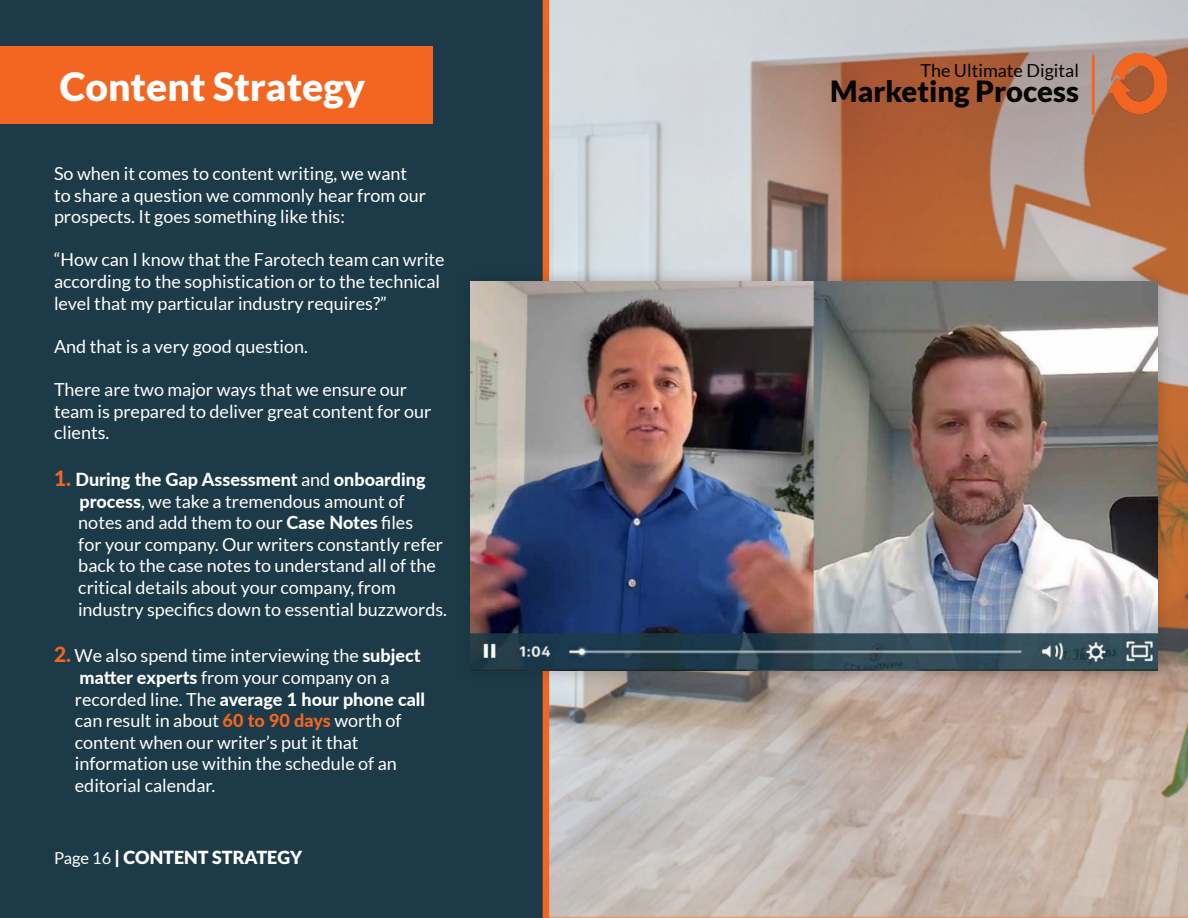
<style>
.page{position:relative;width:1188px;height:918px;background:#fff}
.page>*{position:absolute;margin:0;border:0;box-sizing:border-box;transform-origin:0 0}
.t1{font:900 39px "Lato";color:#fff}
.t2{font:900 29.25px "Lato";color:#040503}
.t3{font:18px/21.6px "Lato";color:#fff}
.t4{font:900 18px "Lato";color:#fff}
.t5{font:18px "Lato";color:#040503}
.s1{font-weight:800;font-size:21px;color:#f36621}
.s2{font-weight:800}
.s3{font-weight:800;color:#f36621}
.s4{font-weight:400;font-size:16.5px}
</style>
<div class="page">
<img style="left:549px;top:0;width:639px;height:918px">
<div style="left:0;top:0;width:546px;height:918px;background:#1c3a48"></div>
<div style="left:543px;top:0;width:6px;height:918px;background:#f36621"></div>
<img style="left:1108px;top:54px;width:59px;height:60px">
<hr style="left:1092px;top:55px;width:3px;height:60px;background:#f36621">
<div style="left:0;top:46px;width:432px;height:78px;background:#f36621"></div>
<div style="left:456px;top:267px;width:717px;height:419px;background:#231f20;opacity:.3"></div>
<img style="left:471px;top:282px;width:687px;height:389px">
<p class="t5" style="left:920px;top:60px;width:160px">The Ultimate Digital</p>
<p class="t1" style="left:60px;top:64px;width:307px">Content Strategy</p>
<p class="t2" style="left:830px;top:74px;width:250px">Marketing Process</p>
<p class="t3" style="left:54px;top:163px;width:374px">So when it comes to content writing, we want to share a question we commonly hear from our prospects. It goes something like this:</p>
<p class="t3" style="left:54px;top:249px;width:392px">“How can I know that the Farotech team can write according to the sophistication or to the technical level that my particular industry requires?”</p>
<p class="t3" style="left:54px;top:335px;width:255px">And that is a very good question.</p>
<p class="t3" style="left:54px;top:379px;width:379px">There are two major ways that we ensure our team is prepared to deliver great content for our</p>
<p class="t3" style="left:54px;top:422px;width:57px">clients.</p>
<p class="t3" style="left:78px;top:469px;width:371px;text-indent:-24px"><span class="s1">1.</span> <span class="s2">During the Gap Assessment</span> and <span class="s2">onboarding process</span>, we take a tremendous amount of notes and add them to our <span class="s2">Case Notes</span> files<br>for your company. Our writers constantly refer back to the case notes to understand all of the critical details about your company, from industry specifics down to essential buzzwords.</p>
<p class="t3" style="left:75px;top:645px;width:352px;text-indent:-21px"><span class="s1">2.</span> We also spend time interviewing the <span class="s2">subject matter experts</span> from your company on a recorded line. The <span class="s2">average 1 hour phone call </span>can result in about <span class="s3">60 to 90 days</span> worth of content when our writer’s put it that information use within the schedule of an editorial calendar.</p>
<p class="t4" style="left:54px;top:847px;width:250px"><span class="s4">Page 16</span> | CONTENT STRATEGY</p>
</div>
